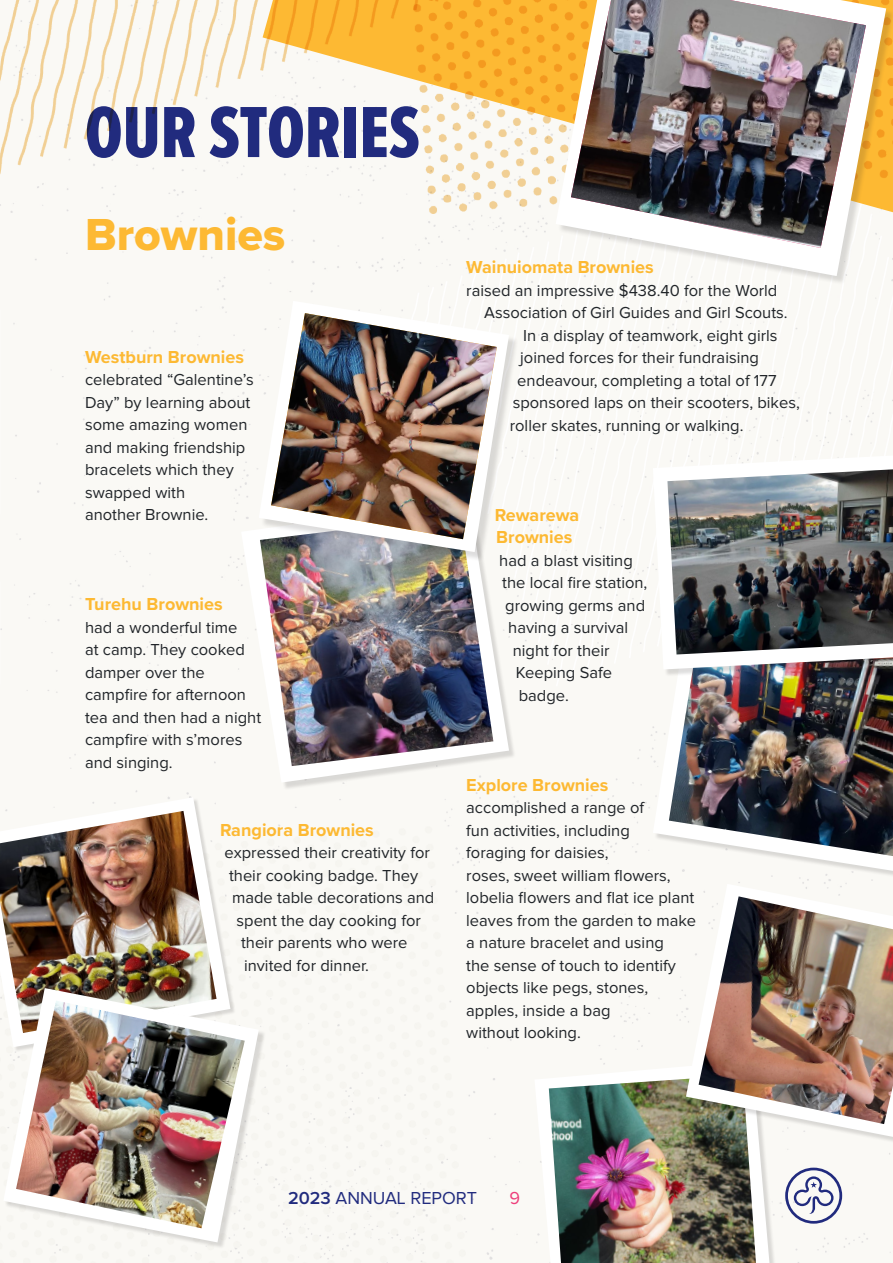
<style>
.page{position:relative;width:893px;height:1263px;background:#fff}
.page>*{position:absolute;margin:0;border:0;box-sizing:border-box;transform-origin:0 0}
.Headings_Pink{font:75px "Proxima Nova Ex Cn Extrabld";color:#212b7e}
.Body_Copy{font:46.5px "Proxima Nova Extrabld";color:#fdb933}
.Brownies_Subheads{font:700 18px/22.5px "Proxima Nova";color:#fdb933}
.t1{font:18px "Proxima Nova";color:#212b7e}
.Body_Copy-2{font:16.5px/22.5px "Proxima Nova";color:#212529}
.s1{font-weight:600}
</style>
<div class="page">
<div style="left:0;top:214px;width:893px;height:1049px;background:#faf9f5"></div>
<svg style="left:785px;top:1167px;width:57px;height:57px"></svg>
<img style="left:471px;top:0;width:85px;height:212px">
<div style="left:557px;top:0;width:336px;height:285px;background:#231f20;opacity:.15"></div>
<svg style="left:556px;top:0;width:330px;height:276px"></svg>
<img style="left:571px;top:0;width:295px;height:248px">
<svg style="left:534px;top:1060px;width:235px;height:203px;fill:#faf9f5"></svg>
<img style="left:549px;top:1075px;width:207px;height:188px">
<div style="left:655px;top:583px;width:238px;height:297px;background:#faf9f5"></div>
<svg style="left:653px;top:669px;width:238px;height:202px"></svg>
<img style="left:669px;top:677px;width:224px;height:179px">
<div style="left:655px;top:456px;width:238px;height:221px;background:#231f20;opacity:.15"></div>
<svg style="left:653px;top:455px;width:240px;height:214px"></svg>
<img style="left:667px;top:469px;width:226px;height:185px">
<div style="left:687px;top:885px;width:206px;height:260px;background:#231f20;opacity:.15"></div>
<svg style="left:686px;top:884px;width:207px;height:253px;fill:#faf9f5"></svg>
<img style="left:699px;top:896px;width:194px;height:228px">
<img style="left:0;top:0;width:471px;height:243px">
<hr style="left:0;top:287px;width:1px;height:279px;background:#fbfaf7">
<hr style="left:0;top:543px;width:1px;height:254px;background:#faf9f5">
<div style="left:243px;top:501px;width:273px;height:289px;background:#231f20;opacity:.15"></div>
<svg style="left:241px;top:500px;width:268px;height:282px;fill:#faf9f5"></svg>
<img style="left:260px;top:552px;width:233px;height:214px">
<div style="left:261px;top:303px;width:257px;height:258px;background:#231f20;opacity:.15"></div>
<svg style="left:259px;top:301px;width:250px;height:251px;fill:#faf9f5"></svg>
<img style="left:271px;top:313px;width:226px;height:226px">
<svg style="left:0;top:797px;width:230px;height:250px;fill:#faf9f5"></svg>
<img style="left:0;top:811px;width:217px;height:222px">
<div style="left:4px;top:989px;width:262px;height:260px;background:#faf9f5"></div>
<svg style="left:3px;top:988px;width:256px;height:254px"></svg>
<img style="left:16px;top:1000px;width:229px;height:228px">
<p class="Headings_Pink" style="left:85px;top:78px;width:337px">OUR STORIES</p>
<p class="Body_Copy" style="left:85px;top:200px;width:202px">Brownies</p>
<p class="Brownies_Subheads" style="left:85px;top:345px;width:161px">Westburn Brownies</p>
<p class="Body_Copy-2" style="left:85px;top:369px;width:170px">celebrated “Galentine’s<br>Day” by learning about some amazing women and making friendship bracelets which they swapped with<br>another Brownie.</p>
<p class="Brownies_Subheads" style="left:85px;top:593px;width:139px">Turehu Brownies</p>
<p class="Body_Copy-2" style="left:85px;top:617px;width:178px">had a wonderful time<br>at camp. They cooked damper over the campfire for afternoon tea and then had a night campfire with s’mores and singing.</p>
<p class="Brownies_Subheads" style="left:220px;top:818px;width:155px">Rangiora Brownies</p>
<p class="Body_Copy-2" style="left:225px;top:842px;width:207px">expressed their creativity for</p>
<p class="Body_Copy-2" style="left:229px;top:864px;width:191px">their cooking badge. They</p>
<p class="Body_Copy-2" style="left:232px;top:887px;width:204px">made table decorations and</p>
<p class="Body_Copy-2" style="left:237px;top:909px;width:186px">spent the day cooking for</p>
<p class="Body_Copy-2" style="left:241px;top:932px;width:168px">their parents who were</p>
<p class="Body_Copy-2" style="left:244px;top:954px;width:126px">invited for dinner.</p>
<p class="Brownies_Subheads" style="left:466px;top:256px;width:189px">Wainuiomata Brownies</p>
<p class="Body_Copy-2" style="left:466px;top:280px;width:313px">raised an impressive $438.40 for the World</p>
<p class="Body_Copy-2" style="left:484px;top:302px;width:305px">Association of Girl Guides and Girl Scouts.</p>
<p class="Body_Copy-2" style="left:523px;top:325px;width:256px">In a display of teamwork, eight girls</p>
<p class="Body_Copy-2" style="left:520px;top:347px;width:240px">joined forces for their fundraising</p>
<p class="Body_Copy-2" style="left:517px;top:370px;width:261px">endeavour, completing a total of 177</p>
<p class="Body_Copy-2" style="left:513px;top:392px;width:289px">sponsored laps on their scooters, bikes,</p>
<p class="Body_Copy-2" style="left:510px;top:415px;width:235px">roller skates, running or walking.</p>
<p class="Brownies_Subheads" style="left:495px;top:503px;width:86px">Rewarewa<br>Brownies</p>
<p class="Body_Copy-2" style="left:499px;top:550px;width:135px">had a blast visiting</p>
<p class="Body_Copy-2" style="left:502px;top:572px;width:147px">the local fire station,</p>
<p class="Body_Copy-2" style="left:505px;top:595px;width:141px">growing germs and</p>
<p class="Body_Copy-2" style="left:508px;top:617px;width:121px">having a survival</p>
<p class="Body_Copy-2" style="left:513px;top:640px;width:98px">night for their</p>
<p class="Body_Copy-2" style="left:516px;top:662px;width:98px">Keeping Safe</p>
<p class="Body_Copy-2" style="left:519px;top:685px;width:52px">badge.</p>
<p class="Brownies_Subheads" style="left:466px;top:773px;width:144px">Explore Brownies</p>
<p class="Body_Copy-2" style="left:466px;top:797px;width:231px">accomplished a range of<br>fun activities, including<br>foraging for daisies,<br>roses, sweet william flowers, lobelia flowers and flat ice plant leaves from the garden to make a nature bracelet and using<br>the sense of touch to identify objects like pegs, stones, apples, inside a bag<br>without looking.</p>
<p class="t1" style="left:288px;top:1190px;width:190px"><span class="s1">2023</span> ANNUAL REPORT</p>
</div>
